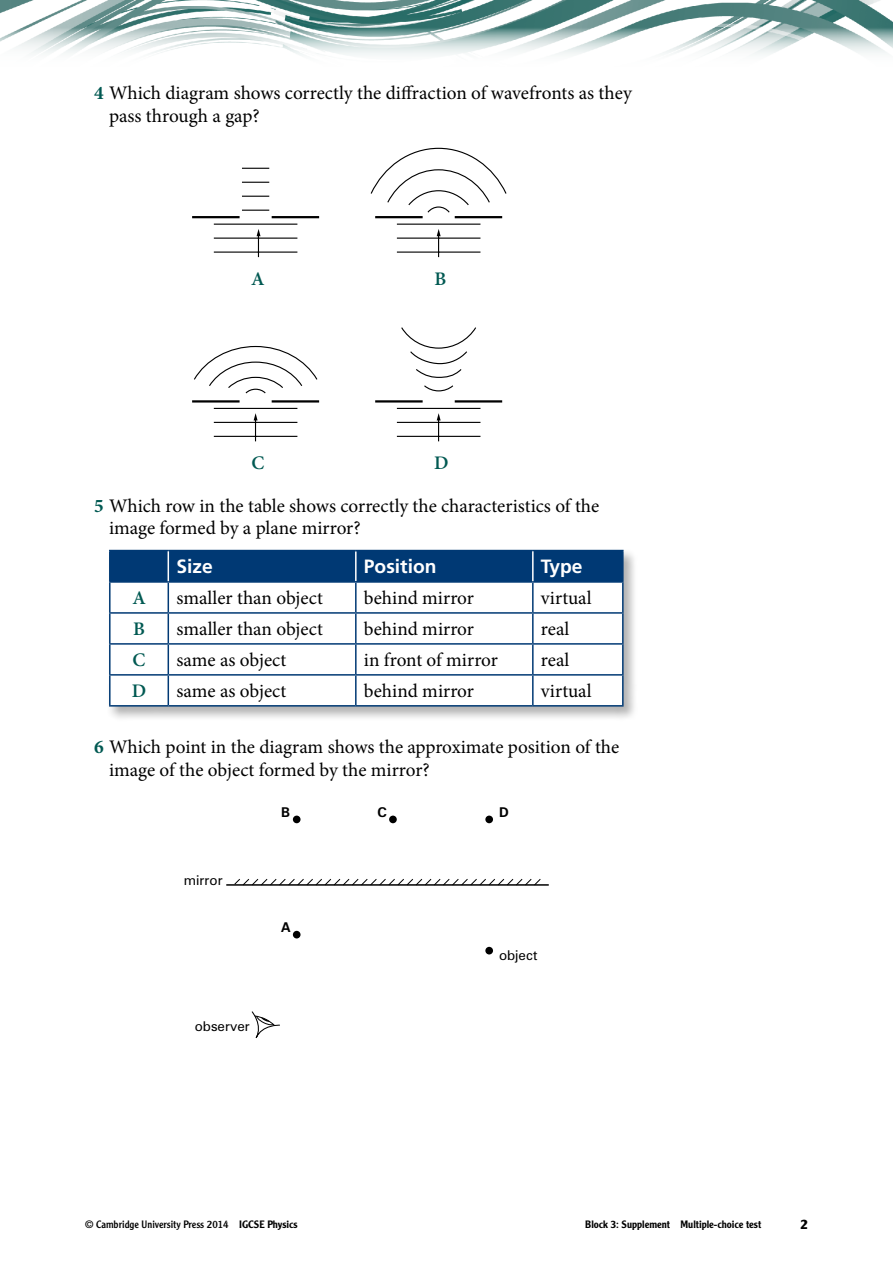
<style>
.page{position:relative;width:893px;height:1263px;background:#fff}
.page>*{position:absolute;margin:0;border:0;box-sizing:border-box;transform-origin:0 0}
.t1{font:19.2px/22.5px "Minion Pro";color:#000}
.t2{font:700 19.2px "Frutiger LT Std";color:#fff}
.t3{font:600 19.2px "Minion Pro";color:#005952}
.t4{font:13.5px "Zurich BT";color:#000}
.t5{font:700 13.5px "Zurich BT";color:#000}
.t6{font:700 13.5px "Clearface Gothic LT Std";color:#000}
.t7{font:10.5px "Clearface Gothic LT Std";color:#000}
.t8{font:500 10.5px "Clearface Gothic LT Std";color:#000}
.s1{font-weight:700;color:#005952}
.s2{font-weight:500}
</style>
<div class="page">
<img style="left:0;top:0;width:893px;height:27px">
<svg style="left:0;top:27px;width:893px;height:28px"></svg>
<hr style="left:192px;top:216px;width:48px;height:2px;background:#000">
<hr style="left:272px;top:216px;width:47px;height:2px;background:#000">
<hr style="left:214px;top:252px;width:83px;height:1px;background:#000">
<hr style="left:214px;top:238px;width:83px;height:1px;background:#000">
<hr style="left:214px;top:224px;width:83px;height:1px;background:#000">
<svg style="left:242px;top:210px;width:27px;height:1px"></svg>
<svg style="left:242px;top:196px;width:27px;height:1px"></svg>
<svg style="left:242px;top:182px;width:27px;height:1px"></svg>
<svg style="left:242px;top:168px;width:27px;height:1px"></svg>
<svg style="left:257px;top:229px;width:3px;height:28px"></svg>
<hr style="left:375px;top:216px;width:48px;height:2px;background:#000">
<hr style="left:455px;top:216px;width:47px;height:2px;background:#000">
<hr style="left:397px;top:252px;width:83px;height:1px;background:#000">
<hr style="left:397px;top:238px;width:83px;height:1px;background:#000">
<hr style="left:397px;top:224px;width:83px;height:1px;background:#000">
<svg style="left:437px;top:229px;width:4px;height:28px"></svg>
<svg style="left:370px;top:148px;width:136px;height:65px"></svg>
<hr style="left:192px;top:400px;width:48px;height:3px;background:#000">
<hr style="left:272px;top:400px;width:47px;height:3px;background:#000">
<hr style="left:214px;top:436px;width:83px;height:1px;background:#000">
<hr style="left:214px;top:422px;width:83px;height:1px;background:#000">
<hr style="left:214px;top:408px;width:83px;height:1px;background:#000">
<svg style="left:254px;top:413px;width:4px;height:28px"></svg>
<svg style="left:194px;top:345px;width:124px;height:49px"></svg>
<hr style="left:375px;top:400px;width:48px;height:3px;background:#000">
<hr style="left:455px;top:400px;width:47px;height:3px;background:#000">
<hr style="left:397px;top:436px;width:83px;height:1px;background:#000">
<hr style="left:397px;top:422px;width:83px;height:1px;background:#000">
<hr style="left:397px;top:408px;width:83px;height:1px;background:#000">
<svg style="left:437px;top:413px;width:4px;height:28px"></svg>
<svg style="left:401px;top:327px;width:75px;height:65px"></svg>
<div style="left:107px;top:548px;width:531px;height:173px;background:#000;opacity:.3"></div>
<hr style="left:109px;top:643px;width:59px;height:2px;background:#003974">
<hr style="left:533px;top:643px;width:91px;height:2px;background:#003974">
<hr style="left:109px;top:583px;width:2px;height:29px;background:#003974">
<hr style="left:622px;top:583px;width:2px;height:29px;background:#003974">
<hr style="left:109px;top:612px;width:59px;height:2px;background:#003974">
<hr style="left:109px;top:614px;width:2px;height:29px;background:#003974">
<hr style="left:109px;top:645px;width:2px;height:29px;background:#003974">
<hr style="left:533px;top:612px;width:91px;height:2px;background:#003974">
<hr style="left:622px;top:614px;width:2px;height:29px;background:#003974">
<hr style="left:622px;top:645px;width:2px;height:29px;background:#003974">
<hr style="left:109px;top:674px;width:59px;height:2px;background:#003974">
<hr style="left:109px;top:676px;width:2px;height:29px;background:#003974">
<hr style="left:109px;top:705px;width:59px;height:1px;background:#003974">
<svg style="left:110px;top:550px;width:513px;height:155px"></svg>
<hr style="left:356px;top:674px;width:177px;height:2px;background:#003974">
<hr style="left:168px;top:705px;width:188px;height:1px;background:#003974">
<hr style="left:356px;top:705px;width:177px;height:1px;background:#003974">
<hr style="left:533px;top:674px;width:91px;height:2px;background:#003974">
<hr style="left:532px;top:676px;width:2px;height:29px;background:#003974">
<hr style="left:622px;top:676px;width:2px;height:29px;background:#003974">
<hr style="left:533px;top:705px;width:91px;height:1px;background:#003974">
<hr style="left:109px;top:550px;width:59px;height:1px;background:#003974">
<hr style="left:109px;top:551px;width:2px;height:30px;background:#003974">
<hr style="left:109px;top:581px;width:59px;height:2px;background:#003974">
<hr style="left:168px;top:551px;width:1px;height:30px;background:#fff">
<hr style="left:533px;top:550px;width:91px;height:1px;background:#003974">
<hr style="left:622px;top:551px;width:2px;height:30px;background:#003974">
<hr style="left:533px;top:581px;width:91px;height:2px;background:#003974">
<hr style="left:532px;top:551px;width:2px;height:30px;background:#fff">
<svg style="left:255px;top:1027px;width:16px;height:11px"></svg>
<svg style="left:234px;top:878px;width:307px;height:149px"></svg>
<hr style="left:226px;top:884px;width:323px;height:2px;background:#000">
<div style="left:293px;top:815px;width:8px;height:8px;background:#000;border-radius:50%"></div>
<div style="left:293px;top:931px;width:8px;height:7px;background:#000;border-radius:50%"></div>
<div style="left:389px;top:815px;width:8px;height:8px;background:#000;border-radius:50%"></div>
<div style="left:485px;top:815px;width:8px;height:8px;background:#000;border-radius:50%"></div>
<div style="left:485px;top:947px;width:8px;height:7px;background:#000;border-radius:50%"></div>
<p class="t1" style="left:109px;top:82px;width:524px;text-indent:-15px"><span class="s1">4</span> Which diagram shows correctly the diffraction of wavefronts as they pass through a gap?</p>
<p class="t3" style="left:251px;top:266px;width:15px">A</p>
<p class="t3" style="left:434px;top:266px;width:13px">B</p>
<p class="t3" style="left:252px;top:450px;width:14px">C</p>
<p class="t3" style="left:434px;top:450px;width:16px">D</p>
<p class="t1" style="left:109px;top:494px;width:492px;text-indent:-15px"><span class="s1">5</span> Which row in the table shows correctly the characteristics of the image formed by a plane mirror?</p>
<p class="t2" style="left:176px;top:555px;width:38px">Size</p>
<p class="t2" style="left:364px;top:555px;width:74px">Position</p>
<p class="t2" style="left:541px;top:555px;width:43px">Type</p>
<p class="t3" style="left:132px;top:585px;width:15px">A</p>
<p class="t1" style="left:176px;top:587px;width:148px">smaller than object</p>
<p class="t1" style="left:364px;top:587px;width:111px">behind mirror</p>
<p class="t1" style="left:541px;top:587px;width:52px">virtual</p>
<p class="t3" style="left:133px;top:616px;width:13px">B</p>
<p class="t1" style="left:176px;top:618px;width:148px">smaller than object</p>
<p class="t1" style="left:364px;top:618px;width:111px">behind mirror</p>
<p class="t1" style="left:541px;top:618px;width:30px">real</p>
<p class="t3" style="left:133px;top:647px;width:14px">C</p>
<p class="t1" style="left:176px;top:649px;width:111px">same as object</p>
<p class="t1" style="left:364px;top:649px;width:135px">in front of mirror</p>
<p class="t1" style="left:541px;top:649px;width:30px">real</p>
<p class="t3" style="left:132px;top:678px;width:16px">D</p>
<p class="t1" style="left:176px;top:680px;width:111px">same as object</p>
<p class="t1" style="left:364px;top:680px;width:111px">behind mirror</p>
<p class="t1" style="left:541px;top:680px;width:52px">virtual</p>
<p class="t1" style="left:109px;top:736px;width:512px;text-indent:-15px"><span class="s1">6</span> Which point in the diagram shows the approximate position of the image of the object formed by the mirror?</p>
<p class="t4" style="left:184px;top:872px;width:40px">mirror</p>
<p class="t5" style="left:281px;top:804px;width:10px">B</p>
<p class="t5" style="left:281px;top:919px;width:11px">A</p>
<p class="t4" style="left:195px;top:1018px;width:57px">observer</p>
<p class="t5" style="left:377px;top:804px;width:11px">C</p>
<p class="t5" style="left:499px;top:804px;width:11px">D</p>
<p class="t4" style="left:499px;top:947px;width:40px">object</p>
<p class="t7" style="left:85px;top:1218px;width:214px">© Cambridge University Press 2014 <span class="s2">IGCSE Physics</span></p>
<p class="t8" style="left:585px;top:1218px;width:177px">Block 3: Supplement Multiple-choice test</p>
<p class="t6" style="left:800px;top:1216px;width:9px">2</p>
</div>
